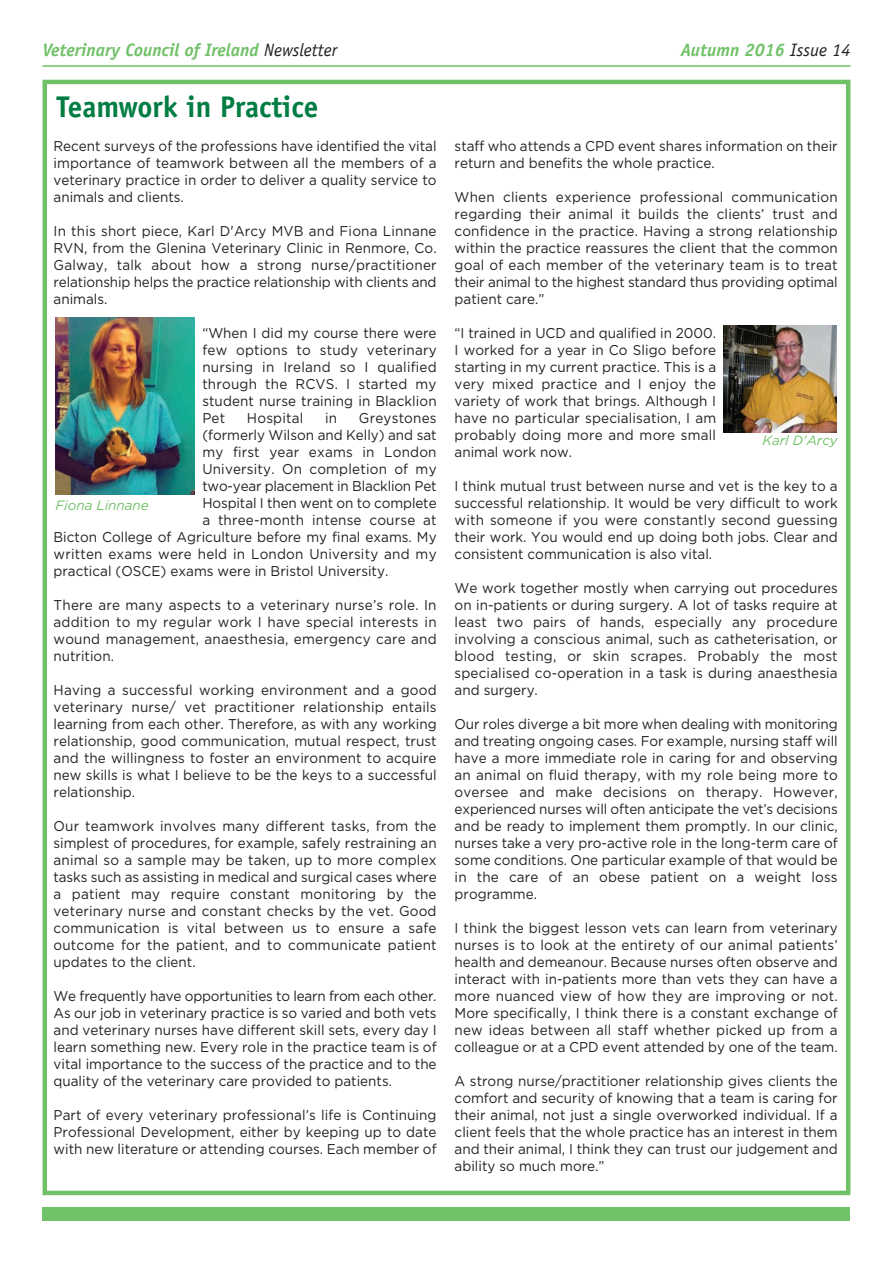
<style>
.page{position:relative;width:893px;height:1263px;background:#fff}
.page>*{position:absolute;margin:0;border:0;box-sizing:border-box;transform-origin:0 0}
.t1{font:700 30px "Officina Sans";color:#007d43}
.t2{font:italic 700 18px "Officina Sans";color:#71c168}
.t3{font:14.1px/17px "Gotham";color:#231f20;text-align:justify;scale:.95 1}
.t4{font:italic 13.5px "Gotham";color:#71c168}
.s1{font-weight:400;color:#231f20}
</style>
<div class="page">
<div style="left:43px;top:1207px;width:807px;height:13px;background:#71c168"></div>
<hr style="left:43px;top:65px;width:807px;height:2px;background:#71c168">
<div style="left:43px;top:80px;width:807px;height:1115px;border:4px solid #71c168"></div>
<img style="left:55px;top:318px;width:140px;height:176px">
<svg style="left:836px;top:326px;width:1px;height:107px"></svg>
<img style="left:724px;top:326px;width:112px;height:107px">
<p class="t2" style="left:43px;top:43px;width:296px">Veterinary Council of Ireland <span class="s1">Newsletter</span></p>
<p class="t2" style="left:681px;top:43px;width:171px">Autumn 2016 <span class="s1">Issue 14</span></p>
<p class="t1" style="left:56px;top:95px;width:263px">Teamwork in Practice</p>
<p class="t3" style="left:54px;top:138px;width:405px">Recent surveys of the professions have identified the vital importance of teamwork between all the members of a veterinary practice in order to deliver a quality service to animals and clients.</p>
<p class="t3" style="left:54px;top:223px;width:405px">In this short piece, Karl D'Arcy MVB and Fiona Linnane RVN, from the Glenina Veterinary Clinic in Renmore, Co.<br>Galway, talk about how a strong nurse/practitioner relationship helps the practice relationship with clients and animals.</p>
<p class="t3" style="left:202px;top:325px;width:248px">“When I did my course there were few options to study veterinary nursing in Ireland so I qualified through the RCVS. I started my student nurse training in Blacklion Pet</p>
<p class="t3" style="left:455px;top:138px;width:405px">staff who attends a CPD event shares information on their return and benefits the whole practice.</p>
<p class="t3" style="left:455px;top:189px;width:405px">When clients experience professional communication regarding their animal it builds the clients’ trust and confidence in the practice. Having a strong relationship within the practice reassures the client that the common goal of each member of the veterinary team is to treat their animal to the highest standard thus providing optimal patient care.”</p>
<p class="t3" style="left:455px;top:325px;width:277px">“I trained in UCD and qualified in 2000.<br>I worked for a year in Co Sligo before starting in my current practice. This is a very mixed practice and I enjoy the variety of work that brings. Although I have no particular specialisation, I am probably doing more and more small animal work now.</p>
<p class="t3" style="left:455px;top:478px;width:405px">I think mutual trust between nurse and vet is the key to a successful relationship. It would be very difficult to work with someone if you were constantly second guessing their work. You would end up doing both jobs. Clear and consistent communication is also vital.</p>
<p class="t3" style="left:455px;top:580px;width:405px">We work together mostly when carrying out procedures on in-patients or during surgery. A lot of tasks require at least two pairs of hands, especially any procedure involving a conscious animal, such as catheterisation, or blood testing, or skin scrapes. Probably the most specialised co-operation in a task is during anaesthesia and surgery.</p>
<p class="t3" style="left:455px;top:717px;width:405px">Our roles diverge a bit more when dealing with monitoring and treating ongoing cases. For example, nursing staff will have a more immediate role in caring for and observing an animal on fluid therapy, with my role being more to oversee and make decisions on therapy. However, experienced nurses will often anticipate the vet’s decisions and be ready to implement them promptly. In our clinic, nurses take a very pro-active role in the long-term care of some conditions. One particular example of that would be in the care of an obese patient on a weight loss programme.</p>
<p class="t3" style="left:455px;top:921px;width:405px">I think the biggest lesson vets can learn from veterinary nurses is to look at the entirety of our animal patients’ health and demeanour. Because nurses often observe and interact with in-patients more than vets they can have a more nuanced view of how they are improving or not.<br>More specifically, I think there is a constant exchange of new ideas between all staff whether picked up from a colleague or at a CPD event attended by one of the team.</p>
<p class="t3" style="left:455px;top:1074px;width:405px">A strong nurse/practitioner relationship gives clients the comfort and security of knowing that a team is caring for their animal, not just a single overworked individual. If a client feels that the whole practice has an interest in them and their animal, I think they can trust our judgement and ability so much more.”</p>
<p class="t3" style="left:247px;top:410px;width:61px">Hospital</p>
<p class="t3" style="left:325px;top:410px;width:14px">in</p>
<p class="t3" style="left:359px;top:410px;width:83px">Greystones</p>
<p class="t3" style="left:202px;top:427px;width:248px">(formerly Wilson and Kelly) and sat</p>
<p class="t3" style="left:202px;top:444px;width:248px">my first year exams in London</p>
<p class="t3" style="left:202px;top:461px;width:248px">University. On completion of my</p>
<p class="t3" style="left:202px;top:478px;width:248px">two-year placement in Blacklion Pet</p>
<p class="t3" style="left:202px;top:495px;width:248px">Hospital I then went on to complete</p>
<p class="t3" style="left:202px;top:512px;width:248px">a three-month intense course at</p>
<p class="t3" style="left:54px;top:529px;width:405px">Bicton College of Agriculture before my final exams. My</p>
<p class="t3" style="left:54px;top:546px;width:405px">written exams were held in London University and my</p>
<p class="t3" style="left:54px;top:563px;width:354px">practical (OSCE) exams were in Bristol University.</p>
<p class="t3" style="left:54px;top:597px;width:405px">There are many aspects to a veterinary nurse’s role. In addition to my regular work I have special interests in wound management, anaesthesia, emergency care and nutrition.</p>
<p class="t3" style="left:54px;top:683px;width:405px">Having a successful working environment and a good veterinary nurse/ vet practitioner relationship entails learning from each other. Therefore, as with any working relationship, good communication, mutual respect, trust and the willingness to foster an environment to acquire new skills is what I believe to be the keys to a successful relationship.</p>
<p class="t3" style="left:54px;top:819px;width:405px">Our teamwork involves many different tasks, from the simplest of procedures, for example, safely restraining an animal so a sample may be taken, up to more complex tasks such as assisting in medical and surgical cases where a patient may require constant monitoring by the veterinary nurse and constant checks by the vet. Good communication is vital between us to ensure a safe outcome for the patient, and to communicate patient updates to the client.</p>
<p class="t3" style="left:54px;top:989px;width:405px">We frequently have opportunities to learn from each other.<br>As our job in veterinary practice is so varied and both vets and veterinary nurses have different skill sets, every day I learn something new. Every role in the practice team is of vital importance to the success of the practice and to the quality of the veterinary care provided to patients.</p>
<p class="t3" style="left:54px;top:1108px;width:405px">Part of every veterinary professional’s life is Continuing Professional Development, either by keeping up to date with new literature or attending courses. Each member of</p>
<p class="t4" style="left:762px;top:435px;width:77px">Karl D'Arcy</p>
<p class="t4" style="left:55px;top:500px;width:95px">Fiona Linnane</p>
</div>
